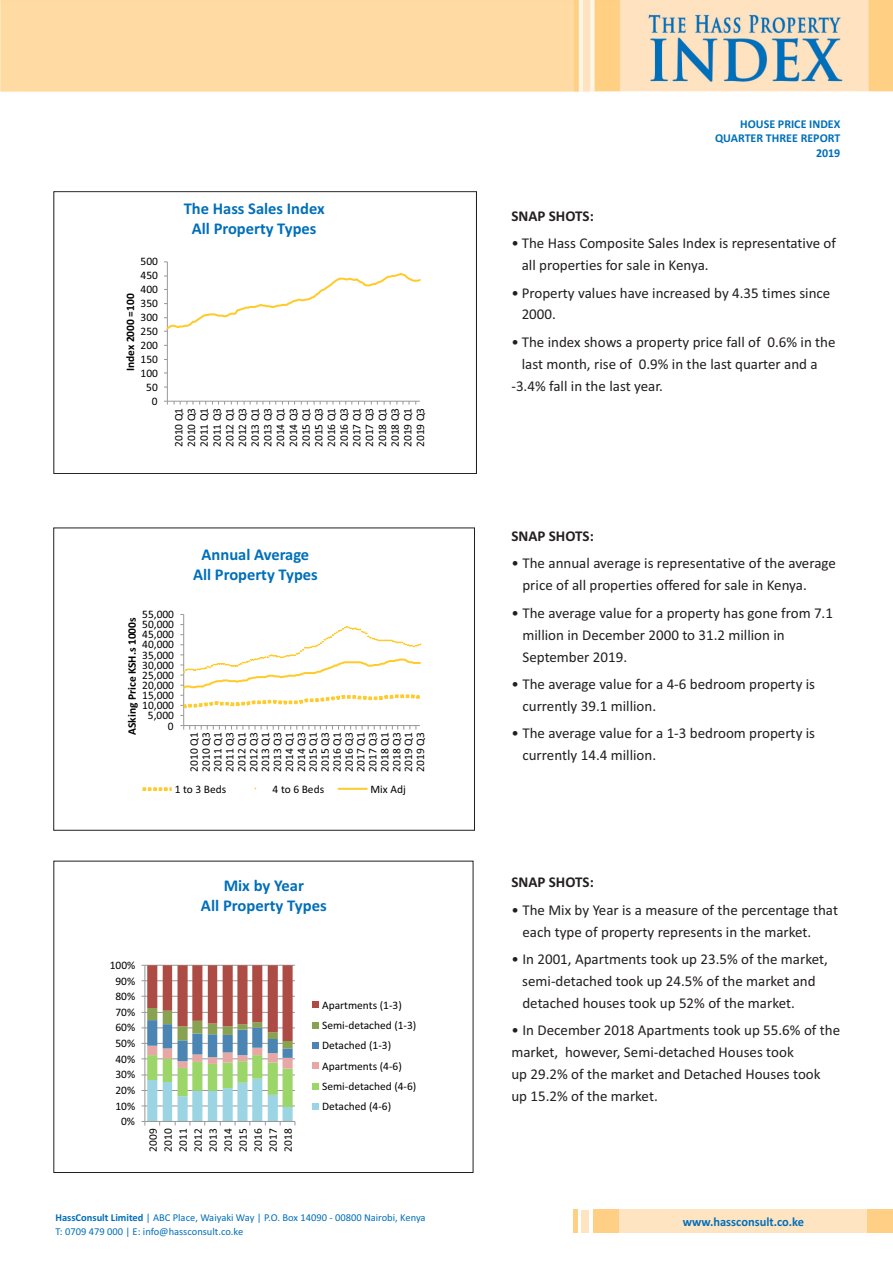
<style>
.page{position:relative;width:893px;height:1263px;background:#fff}
.page>*{position:absolute;margin:0;border:0;box-sizing:border-box;transform-origin:0 0}
.t1{font:700 16.5px/20.1px "Calibri";color:#006fba;text-align:center}
.t2{font:15px/21.9px "Calibri";color:#231f20}
.t3{font:700 15px "Calibri";color:#231f20}
.t4{font:700 12.75px "Calibri";color:#006fba}
.t5{font:700 12px/14.7px "Calibri";color:#006fba;text-align:right}
.t6{font:11.4px/12.8px "Calibri";color:#000;text-align:justify}
.t7{font:700 11.4px "Calibri";color:#000}
.t8{font:10.5px/14.1px "Calibri";color:#006fba}
.s1{font-weight:700}
</style>
<div class="page">
<svg style="left:141px;top:965px;width:155px;height:160px"></svg>
<svg style="left:313px;top:1002px;width:6px;height:6px"></svg>
<svg style="left:313px;top:1022px;width:6px;height:6px"></svg>
<svg style="left:313px;top:1042px;width:6px;height:6px"></svg>
<div style="left:313px;top:1062px;width:6px;height:7px;background:#e7a8a5"></div>
<svg style="left:313px;top:1083px;width:6px;height:6px"></svg>
<div style="left:313px;top:1103px;width:6px;height:7px;background:#9bd5e3"></div>
<div style="left:593px;top:1210px;width:263px;height:23px;background:#ffcf85"></div>
<div style="left:619px;top:1210px;width:249px;height:23px;background:#ffe4c1"></div>
<div style="left:868px;top:1210px;width:25px;height:23px;background:#ffcf85"></div>
<div style="left:582px;top:1210px;width:7px;height:23px;background:#ffe4c1"></div>
<hr style="left:573px;top:1210px;width:4px;height:23px;background:#ffcf85">
<img style="left:0;top:0;width:893px;height:91px">
<div style="left:53px;top:527px;width:422px;height:304px;border:1px solid #231f20"></div>
<div style="left:53px;top:191px;width:424px;height:283px;border:1px solid #231f20"></div>
<hr style="left:167px;top:262px;width:1px;height:139px;background:#989898">
<hr style="left:167px;top:401px;width:253px;height:1px;background:#989898">
<svg style="left:174px;top:401px;width:7px;height:4px"></svg>
<svg style="left:187px;top:401px;width:19px;height:4px"></svg>
<svg style="left:212px;top:401px;width:13px;height:4px"></svg>
<svg style="left:231px;top:401px;width:7px;height:4px"></svg>
<svg style="left:244px;top:401px;width:7px;height:4px"></svg>
<svg style="left:257px;top:401px;width:19px;height:4px"></svg>
<svg style="left:282px;top:401px;width:13px;height:4px"></svg>
<svg style="left:301px;top:401px;width:7px;height:4px"></svg>
<svg style="left:314px;top:401px;width:7px;height:4px"></svg>
<svg style="left:327px;top:401px;width:25px;height:4px"></svg>
<svg style="left:371px;top:401px;width:7px;height:4px"></svg>
<svg style="left:384px;top:401px;width:7px;height:4px"></svg>
<svg style="left:397px;top:401px;width:19px;height:4px"></svg>
<svg style="left:164px;top:271px;width:257px;height:61px"></svg>
<hr style="left:183px;top:614px;width:1px;height:111px;background:#989898">
<hr style="left:184px;top:725px;width:236px;height:1px;background:#989898">
<svg style="left:180px;top:725px;width:123px;height:4px"></svg>
<svg style="left:309px;top:726px;width:101px;height:3px"></svg>
<svg style="left:180px;top:624px;width:242px;height:84px"></svg>
<svg style="left:143px;top:787px;width:29px;height:4px"></svg>
<hr style="left:338px;top:788px;width:29px;height:2px;background:#ffcb2a">
<p class="t6" style="left:141px;top:256px;width:19px">500</p>
<p class="t6" style="left:141px;top:270px;width:19px">450</p>
<p class="t6" style="left:141px;top:284px;width:19px">400</p>
<p class="t7" style="left:126px;top:371px;width:79px;rotate:-90deg">Index 2000 =100</p>
<p class="t6" style="left:141px;top:298px;width:19px">350</p>
<p class="t6" style="left:141px;top:312px;width:19px">300</p>
<p class="t6" style="left:141px;top:326px;width:19px">250</p>
<p class="t6" style="left:141px;top:340px;width:19px">200</p>
<p class="t6" style="left:141px;top:354px;width:19px">150</p>
<p class="t6" style="left:141px;top:368px;width:19px">100</p>
<p class="t6" style="left:146px;top:382px;width:13px">50</p>
<p class="t6" style="left:152px;top:395px;width:7px">0</p>
<p class="t1" style="left:184px;top:200px;width:142px">The Hass Sales Index<br>All Property Types</p>
<p class="t6" style="left:173px;top:447px;width:41px;rotate:-90deg">2010 Q1<br>2010 Q3<br>2011 Q1<br>2011 Q3<br>2012 Q1<br>2012 Q3<br>2013 Q1<br>2013 Q3<br>2014 Q1<br>2014 Q3<br>2015 Q1<br>2015 Q3<br>2016 Q1<br>2016 Q3<br>2017 Q1<br>2017 Q3<br>2018 Q1<br>2018 Q3<br>2019 Q1<br>2019 Q3</p>
<p class="t1" style="left:193px;top:546px;width:126px">Annual Average<br>All Property Types</p>
<p class="t6" style="left:142px;top:609px;width:33px">55,000</p>
<p class="t7" style="left:127px;top:735px;width:119px;rotate:-90deg">ASking Price KSH.s 1000s</p>
<p class="t6" style="left:142px;top:619px;width:33px">50,000</p>
<p class="t6" style="left:142px;top:629px;width:33px">45,000</p>
<p class="t6" style="left:142px;top:639px;width:33px">40,000</p>
<p class="t6" style="left:142px;top:649px;width:33px">35,000</p>
<p class="t6" style="left:142px;top:659px;width:33px">30,000</p>
<p class="t6" style="left:142px;top:670px;width:33px">25,000</p>
<p class="t6" style="left:142px;top:680px;width:33px">20,000</p>
<p class="t6" style="left:142px;top:690px;width:33px">15,000</p>
<p class="t6" style="left:142px;top:700px;width:33px">10,000</p>
<p class="t6" style="left:148px;top:710px;width:28px">5,000</p>
<p class="t6" style="left:168px;top:720px;width:7px">0</p>
<p class="t6" style="left:189px;top:772px;width:41px;line-height:11.9px;rotate:-90deg">2010 Q1<br>2010 Q3<br>2011 Q1<br>2011 Q3<br>2012 Q1<br>2012 Q3<br>2013 Q1<br>2013 Q3<br>2014 Q1<br>2014 Q3<br>2015 Q1<br>2015 Q3<br>2016 Q1<br>2016 Q3<br>2017 Q1<br>2017 Q3<br>2018 Q1<br>2018 Q3<br>2019 Q1<br>2019 Q3</p>
<p class="t6" style="left:175px;top:783px;width:53px">1 to 3 Beds</p>
<p class="t6" style="left:273px;top:783px;width:53px">4 to 6 Beds</p>
<p class="t6" style="left:370px;top:783px;width:37px">Mix Adj</p>
<p class="t1" style="left:201px;top:876px;width:127px">Mix by Year<br>All Property Types</p>
<p class="t6" style="left:110px;top:960px;width:27px">100%</p>
<p class="t6" style="left:115px;top:975px;width:21px">90%</p>
<p class="t6" style="left:115px;top:991px;width:21px">80%</p>
<p class="t6" style="left:115px;top:1006px;width:21px">70%</p>
<p class="t6" style="left:115px;top:1022px;width:21px">60%</p>
<p class="t6" style="left:115px;top:1038px;width:21px">50%</p>
<p class="t6" style="left:115px;top:1053px;width:21px">40%</p>
<p class="t6" style="left:115px;top:1069px;width:21px">30%</p>
<p class="t6" style="left:115px;top:1085px;width:21px">20%</p>
<p class="t6" style="left:115px;top:1100px;width:21px">10%</p>
<p class="t6" style="left:121px;top:1116px;width:15px">0%</p>
<p class="t6" style="left:146px;top:1152px;width:25px;line-height:15px;rotate:-90deg">2009<br>2010<br>2011<br>2012<br>2013<br>2014<br>2015<br>2016<br>2017<br>2018</p>
<p class="t6" style="left:322px;top:996px;width:96px;line-height:20.2px;text-align:left">Apartments (1-3)<br>Semi-detached (1-3)<br>Detached (1-3)<br>Apartments (4-6)<br>Semi-detached (4-6)<br>Detached (4-6)</p>
<p class="t5" style="left:715px;top:117px;width:127px">HOUSE PRICE INDEX<br>QUARTER THREE REPORT<br>2019</p>
<p class="t3" style="left:511px;top:209px;width:84px">SNAP SHOTS:</p>
<p class="t2" style="left:522px;top:233px;width:316px;text-indent:-10px">• The Hass Composite Sales Index is representative of all properties for sale in Kenya.</p>
<p class="t2" style="left:522px;top:283px;width:310px;text-indent:-10px">• Property values have increased by 4.35 times since<br>2000.</p>
<p class="t2" style="left:511px;top:332px;width:326px">• The index shows a property price fall of 0.6% in the</p>
<p class="t2" style="left:522px;top:354px;width:298px">last month, rise of 0.9% in the last quarter and a</p>
<p class="t2" style="left:511px;top:376px;width:153px">-3.4% fall in the last year.</p>
<p class="t3" style="left:511px;top:529px;width:84px">SNAP SHOTS:</p>
<p class="t2" style="left:522px;top:553px;width:315px;text-indent:-11px">• The annual average is representative of the average price of all properties offered for sale in Kenya.</p>
<p class="t2" style="left:522px;top:603px;width:312px;text-indent:-11px">• The average value for a property has gone from 7.1 million in December 2000 to 31.2 million in<br>September 2019.</p>
<p class="t2" style="left:522px;top:674px;width:294px;text-indent:-11px">• The average value for a 4-6 bedroom property is currently 39.1 million.</p>
<p class="t2" style="left:522px;top:724px;width:294px;text-indent:-11px">• The average value for a 1-3 bedroom property is currently 14.4 million.</p>
<p class="t3" style="left:511px;top:876px;width:84px">SNAP SHOTS:</p>
<p class="t2" style="left:522px;top:900px;width:317px;text-indent:-11px">• The Mix by Year is a measure of the percentage that each type of property represents in the market.</p>
<p class="t2" style="left:522px;top:949px;width:307px;text-indent:-11px">• In 2001, Apartments took up 23.5% of the market, semi-detached took up 24.5% of the market and detached houses took up 52% of the market.</p>
<p class="t2" style="left:511px;top:1021px;width:330px">• In December 2018 Apartments took up 55.6% of the market, however, Semi-detached Houses took<br>up 29.2% of the market and Detached Houses took<br>up 15.2% of the market.</p>
<p class="t8" style="left:55px;top:1211px;width:372px"><span class="s1">HassConsult Limited</span> | ABC Place, Waiyaki Way | P.O. Box 14090 - 00800 Nairobi, Kenya<br>T: 0709 479 000 | E: info@hassconsult.co.ke</p>
<p class="t4" style="left:683px;top:1216px;width:123px">www.hassconsult.co.ke</p>
</div>
